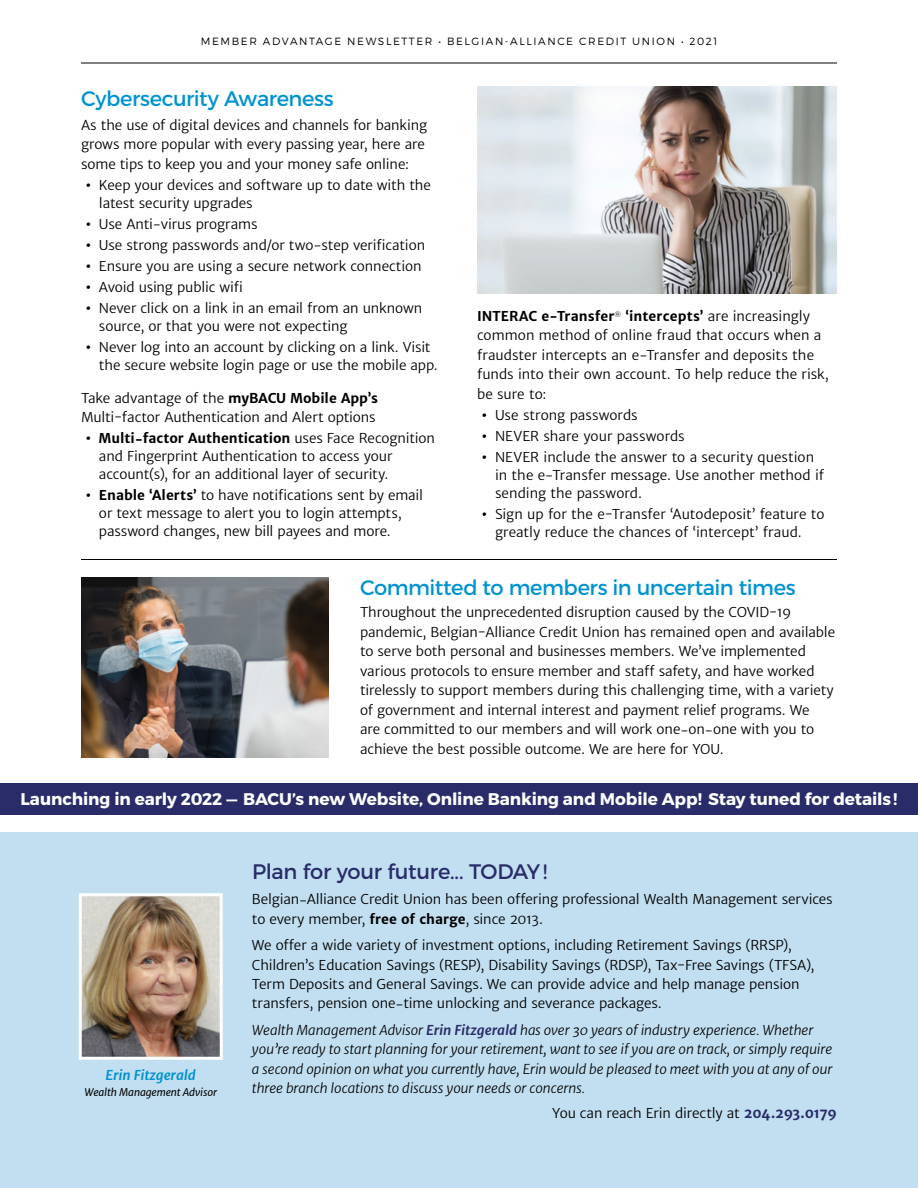
<style>
.page{position:relative;width:918px;height:1188px;background:#fff}
.page>*{position:absolute;margin:0;border:0;box-sizing:border-box;transform-origin:0 0}
.t1{font:21px "Montserrat";letter-spacing:-.02em;color:#0093d0}
.t2{font:21px "Montserrat";letter-spacing:-.015em;color:#292c68}
.t3{font:700 16.8px "Montserrat";letter-spacing:-.005em;color:#fff}
.t4{font:13.5px/19.5px "Merriweather Sans";letter-spacing:-.005em;color:#000}
.t5{font:italic 13.5px/19.5px "Merriweather Sans";letter-spacing:-.005em;color:#000}
.t6{font:italic 700 13.5px "Merriweather Sans";letter-spacing:-.01em;color:#0093d0}
.t7{font:300 10.5px "Montserrat";letter-spacing:.155em;color:#000}
.t8{font:italic 10.5px "Merriweather Sans";letter-spacing:-.01em;color:#000}
.s1{font-weight:700}
.s2{font-weight:700;color:#292c68}
</style>
<div class="page">
<div style="left:0;top:832px;width:918px;height:356px;background:#c2dff1"></div>
<hr style="left:81px;top:63px;width:756px;height:1px;background:#000">
<hr style="left:81px;top:559px;width:756px;height:1px;background:#000">
<img style="left:78px;top:893px;width:145px;height:167px">
<div style="left:0;top:783px;width:918px;height:31px;background:#292c68"></div>
<img style="left:477px;top:87px;width:360px;height:207px">
<img style="left:81px;top:578px;width:247px;height:180px">
<p class="t7" style="left:201px;top:35px;width:518px">MEMBER ADVANTAGE NEWSLETTER • BELGIAN-ALLIANCE CREDIT UNION • 2021</p>
<h1 class="t1" style="left:81px;top:85px;width:254px">Cybersecurity Awareness</h1>
<p class="t4" style="left:81px;top:115px;width:348px">As the use of digital devices and channels for banking grows more popular with every passing year, here are some tips to keep you and your money safe online:</p>
<p class="t4" style="left:99px;top:176px;width:333px;line-height:18px;text-indent:-14px"><span class="s1">•</span> Keep your devices and software up to date with the latest security upgrades</p>
<p class="t4" style="left:85px;top:214px;width:174px"><span class="s1">•</span> Use Anti-virus programs</p>
<p class="t4" style="left:85px;top:235px;width:341px"><span class="s1">•</span> Use strong passwords and/or two-step verification</p>
<p class="t4" style="left:85px;top:256px;width:338px"><span class="s1">•</span> Ensure you are using a secure network connection</p>
<p class="t4" style="left:85px;top:277px;width:159px"><span class="s1">•</span> Avoid using public wifi</p>
<p class="t4" style="left:99px;top:299px;width:325px;line-height:18px;text-indent:-14px"><span class="s1">•</span> Never click on a link in an email from an unknown source, or that you were not expecting</p>
<p class="t4" style="left:99px;top:338px;width:340px;line-height:18px;text-indent:-14px"><span class="s1">•</span> Never log into an account by clicking on a link. Visit the secure website login page or use the mobile app.</p>
<p class="t4" style="left:81px;top:388px;width:298px">Take advantage of the <span class="s1">myBACU Mobile App’s<br></span>Multi-factor Authentication and Alert options</p>
<p class="t4" style="left:99px;top:430px;width:338px;line-height:18px;text-indent:-13px"><span class="s1">• Multi-factor Authentication</span> uses Face Recognition and Fingerprint Authentication to access your account(s), for an additional layer of security.</p>
<p class="t4" style="left:99px;top:487px;width:326px;line-height:18px;text-indent:-14px"><span class="s1">• Enable ‘Alerts’</span> to have notifications sent by email or text message to alert you to login attempts, password changes, new bill payees and more.</p>
<p class="t4" style="left:477px;top:307px;width:353px"><span class="s1">INTERAC e-Transfer</span><sup>®</sup> <span class="s1">‘intercepts’</span> are increasingly common method of online fraud that occurs when a fraudster intercepts an e-Transfer and deposits the funds into their own account. To help reduce the risk, be sure to:</p>
<p class="t4" style="left:482px;top:406px;width:158px"><span class="s1">•</span> Use strong passwords</p>
<p class="t4" style="left:482px;top:427px;width:205px"><span class="s1">•</span> NEVER share your passwords</p>
<p class="t4" style="left:495px;top:448px;width:331px;line-height:18px;text-indent:-14px"><span class="s1">•</span> NEVER include the answer to a security question in the e-Transfer message. Use another method if sending the password.</p>
<p class="t4" style="left:495px;top:505px;width:331px;line-height:18px;text-indent:-14px"><span class="s1">•</span> Sign up for the e-Transfer ‘Autodeposit’ feature to greatly reduce the chances of ‘intercept’ fraud.</p>
<h1 class="t1" style="left:360px;top:574px;width:437px">Committed to members in uncertain times</h1>
<p class="t4" style="left:360px;top:603px;width:477px">Throughout the unprecedented disruption caused by the COVID-19 pandemic, Belgian-Alliance Credit Union has remained open and available to serve both personal and businesses members. We’ve implemented various protocols to ensure member and staff safety, and have worked tirelessly to support members during this challenging time, with a variety of government and internal interest and payment relief programs. We<br>are committed to our members and will work one-on-one with you to achieve the best possible outcome. We are here for YOU.</p>
<p class="t3" style="left:20px;top:788px;width:879px">Launching in early 2022 — BACU’s new Website, Online Banking and Mobile App! Stay tuned for details!</p>
<p class="t6" style="left:106px;top:1067px;width:92px">Erin Fitzgerald</p>
<p class="t8" style="left:84px;top:1086px;width:134px">Wealth Management Advisor</p>
<h1 class="t2" style="left:252px;top:859px;width:297px">Plan for your future... TODAY!</h1>
<p class="t4" style="left:252px;top:890px;width:582px">Belgian-Alliance Credit Union has been offering professional Wealth Management services to every member, <span class="s1">free of charge</span>, since 2013.</p>
<p class="t4" style="left:252px;top:936px;width:564px">We offer a wide variety of investment options, including Retirement Savings (RRSP), Children’s Education Savings (RESP), Disability Savings (RDSP), Tax-Free Savings (TFSA), Term Deposits and General Savings. We can provide advice and help manage pension transfers, pension one-time unlocking and severance packages.</p>
<p class="t5" style="left:252px;top:1020px;width:582px">Wealth Management Advisor <span class="s2">Erin Fitzgerald</span> has over 30 years of industry experience. Whether you’re ready to start planning for your retirement, want to see if you are on track, or simply require a second opinion on what you currently have, Erin would be pleased to meet with you at any of our three branch locations to discuss your needs or concerns.</p>
<p class="t4" style="left:552px;top:1103px;width:286px">You can reach Erin directly at <span class="s2">204.293.0179</span></p>
</div>
